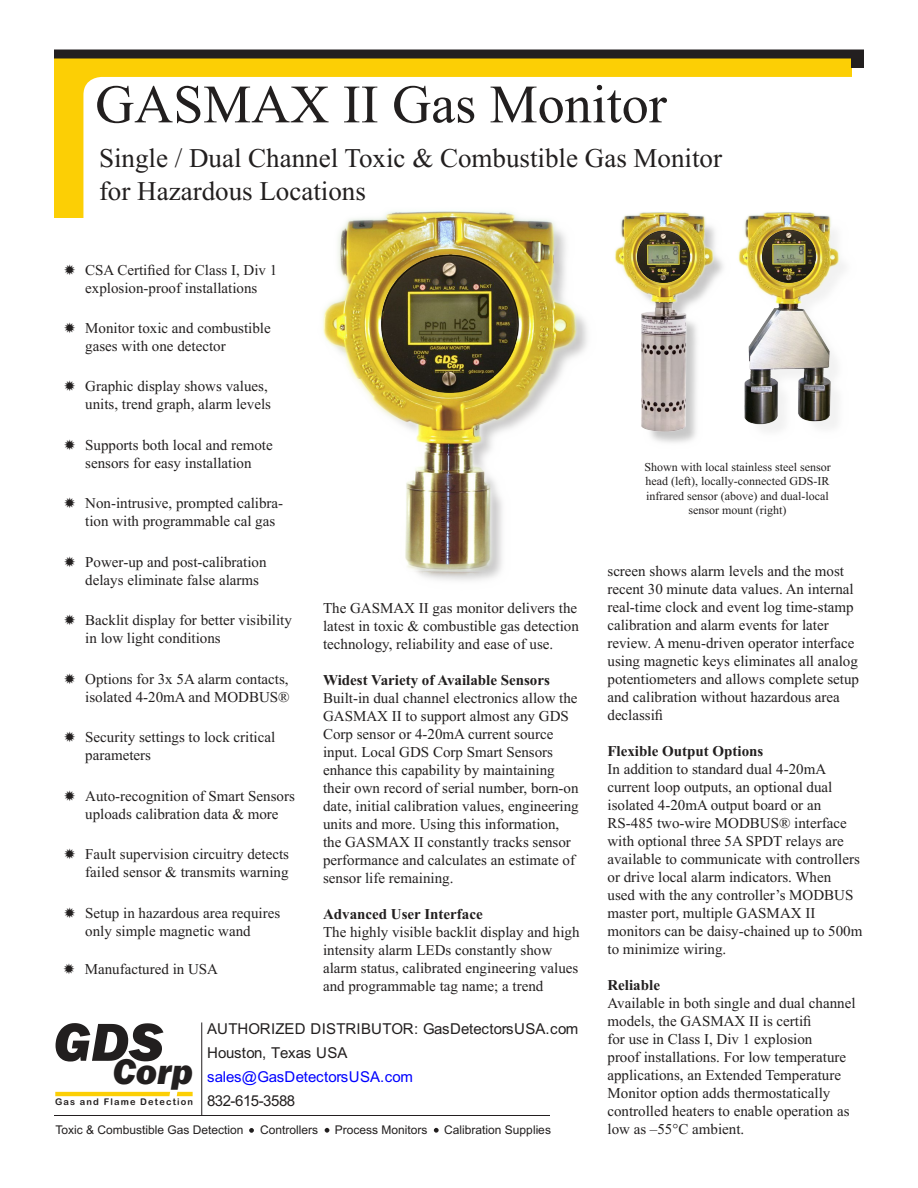
<style>
.page{position:relative;width:918px;height:1188px;background:#fff}
.page>*{position:absolute;margin:0;border:0;box-sizing:border-box;transform-origin:0 0}
.t1{font:54px "Times New Roman";letter-spacing:.005em;color:#221f1f}
.t2{font:italic 800 36.9px "Franklin Gothic";color:#221f1f}
.t3{font:27px/32.4px "Times New Roman";letter-spacing:.005em;color:#221f1f}
.t4{font:15px/18px "Times New Roman";letter-spacing:.005em;color:#221f1f}
.t5{font:700 15px "Times New Roman";letter-spacing:.005em;color:#221f1f}
.t6{font:15px/24px "Arial";letter-spacing:.015em;color:#221f1f}
.t7{font:15px "Arial";letter-spacing:.01em;color:#00f}
.t8{font:15px "Arial";letter-spacing:-.025em;color:#221f1f}
.t9{font:12px/14.4px "Times New Roman";letter-spacing:.005em;color:#221f1f;text-align:center}
.t10{font:12px "Arial";letter-spacing:.005em;color:#221f1f}
.t11{font:9.15px "Arial Rounded MT Bold";letter-spacing:.135em;color:#221f1f}
</style>
<div class="page">
<svg style="left:177px;top:1092px;width:16px;height:4px"></svg>
<svg style="left:55px;top:1092px;width:115px;height:4px"></svg>
<div style="left:54px;top:55px;width:798px;height:34px;background:#fccf05"></div>
<div style="left:54px;top:50px;width:810px;height:8px;background:#231f20"></div>
<div style="left:851px;top:58px;width:13px;height:10px;background:#221f1f"></div>
<svg style="left:249px;top:1128px;width:5px;height:5px"></svg>
<svg style="left:325px;top:1128px;width:4px;height:5px"></svg>
<svg style="left:434px;top:1128px;width:5px;height:5px"></svg>
<hr style="left:54px;top:1115px;width:496px;height:1px;background:#231f20">
<hr style="left:201px;top:1023px;width:1px;height:93px;background:#231f20">
<div style="left:54px;top:88px;width:51px;height:130px;background:#fccf05"></div>
<div style="left:83px;top:77px;width:788px;height:170px;background:#fff;border-radius:18px"></div>
<img style="left:614px;top:212px;width:100px;height:221px">
<img style="left:323px;top:211px;width:262px;height:370px">
<img style="left:714px;top:212px;width:130px;height:217px">
<img style="left:380px;top:254px;width:140px;height:138px">
<img style="left:637px;top:230px;width:53px;height:53px">
<img style="left:762px;top:230px;width:54px;height:53px">
<h1 class="t1" style="left:95px;top:74px;width:573px">GASMAX II Gas Monitor</h1>
<h3 class="t3" style="left:99px;top:142px;width:625px">Single / Dual Channel Toxic &amp; Combustible Gas Monitor for Hazardous Locations</h3>
<p class="t4" style="left:85px;top:260px;width:179px;text-indent:-22px">✹ CSA Certifed or Class I, ii explosion-proof installations</p>
<p class="t4" style="left:85px;top:319px;width:187px;text-indent:-22px">✹ Monitor toxic and combustible gases with one detector</p>
<p class="t4" style="left:64px;top:377px;width:209px;text-align:right">✹ Graphic display shows values, units, trend graph, alarm levels</p>
<p class="t4" style="left:64px;top:436px;width:211px;text-align:center">✹ Supports both local and remote sensors for easy installation</p>
<p class="t4" style="left:85px;top:494px;width:199px;text-indent:-22px">✹ Non-intrusive, prompted calibra&shy;tion with programmable cal gas</p>
<p class="t4" style="left:85px;top:553px;width:183px;text-indent:-22px">✹ Power-up and post-calibration delays eliminate false alarms</p>
<p class="t4" style="left:85px;top:611px;width:208px;text-indent:-22px">✹ Backlit display for better visibility in low light conditions</p>
<p class="t4" style="left:64px;top:670px;width:227px;text-align:right">✹ Options for 3x 5A alarm contacts, isolated 4-20mA and MODBUS®</p>
<p class="t4" style="left:85px;top:728px;width:191px;text-indent:-22px">✹ Security settings to lock critical parameters</p>
<p class="t4" style="left:64px;top:787px;width:233px;text-align:center">✹ Auto-recognition of Smart Sensors uploads calibration data &amp; more</p>
<p class="t4" style="left:64px;top:845px;width:227px;text-align:right">✹ Fault supervision circuitry detects failed sensor &amp; transmits warning</p>
<p class="t4" style="left:64px;top:904px;width:218px;text-align:center">✹ Setup in hazardous area requires only simple magnetic wand</p>
<p class="t4" style="left:63px;top:960px;width:156px">✹ Manufactured in USA</p>
<p class="t4" style="left:323px;top:599px;width:257px;text-align:justify">The GASMAX II gas monitor delivers the latest in toxic &amp; combustible gas detection technology, reliability and ease of use.</p>
<p class="t5" style="left:323px;top:671px;width:228px">Widest Variety of Available Sensors</p>
<p class="t4" style="left:323px;top:689px;width:257px">Built-in dual channel electronics allow the GASMAX II to support almost any GDS Corp sensor or 4-20mA current source input. Local GDS Corp Smart Sensors enhance this capability by maintaining their own record of serial number, born-on date, initial calibration values, engineering units and more. Using this information, the GASMAX II constantly tracks sensor performance and calculates an estimate of sensor life remaining.</p>
<p class="t5" style="left:323px;top:905px;width:161px">Advanced User Interface</p>
<p class="t4" style="left:323px;top:923px;width:258px">The highly visible backlit display and high intensity alarm LEDs constantly show alarm status, calibrated engineering values and programmable tag name; a trend</p>
<p class="t6" style="left:207px;top:1016px;width:373px">AUTHORIZED DISTRIBUTOR: GasDetectorsUSA.com<br>Houston, Texas USA</p>
<p class="t7" style="left:207px;top:1068px;width:207px">sales@GasDetectorsUSA.com</p>
<p class="t8" style="left:207px;top:1092px;width:90px">832-615-3588</p>
<h2 class="t2" style="left:53px;top:1050px;width:141px"><sup>GDS</sup>Corp</h2>
<p class="t10" style="left:56px;top:1123px;width:190px">Toxic &amp; Combustible Gas Detection</p>
<p class="t10" style="left:260px;top:1123px;width:59px">Controllers</p>
<p class="t10" style="left:335px;top:1123px;width:94px">Process Monitors</p>
<p class="t10" style="left:444px;top:1123px;width:108px">Calibration Supplies</p>
<p class="t11" style="left:55px;top:1097px;width:140px">Gas and Flame Detection</p>
<p class="t9" style="left:644px;top:460px;width:188px">Shown with local stainless steel sensor head (left), locally-connected GDS-IR infrared sensor (above) and dual-local sensor mount (right)</p>
<p class="t4" style="left:608px;top:562px;width:253px">screen shows alarm levels and the most recent 30 minute data values. An internal real-time clock and event log time-stamp calibration and alarm events for later review. A menu-driven operator interface using magnetic keys eliminates all analog potentiometers and allows complete setup and calibration without hazardous area declassif</p>
<p class="t5" style="left:608px;top:743px;width:157px">Flexible Output Options</p>
<p class="t4" style="left:608px;top:760px;width:256px">In addition to standard dual 4-20mA current loop outputs, an optional dual isolated 4-20mA output board or an RS-485 two-wire MODBUS® interface with optional three 5A SPDT relays are available to communicate with controllers or drive local alarm indicators. When used with the any controller’s MODBUS master port, multiple GASMAX II monitors can be daisy-chained up to 500m to minimize wiring.</p>
<p class="t5" style="left:608px;top:977px;width:54px">Reliable</p>
<p class="t4" style="left:608px;top:994px;width:249px">Available in both single and dual channel models, the GASMAX II is certif<br>for use in Class I, Div 1 explosion<br>proof installations. For low temperature applications, an Extended Temperature Monitor option adds thermostatically controlled heaters to enable operation as low as –55°C ambient.</p>
</div>
